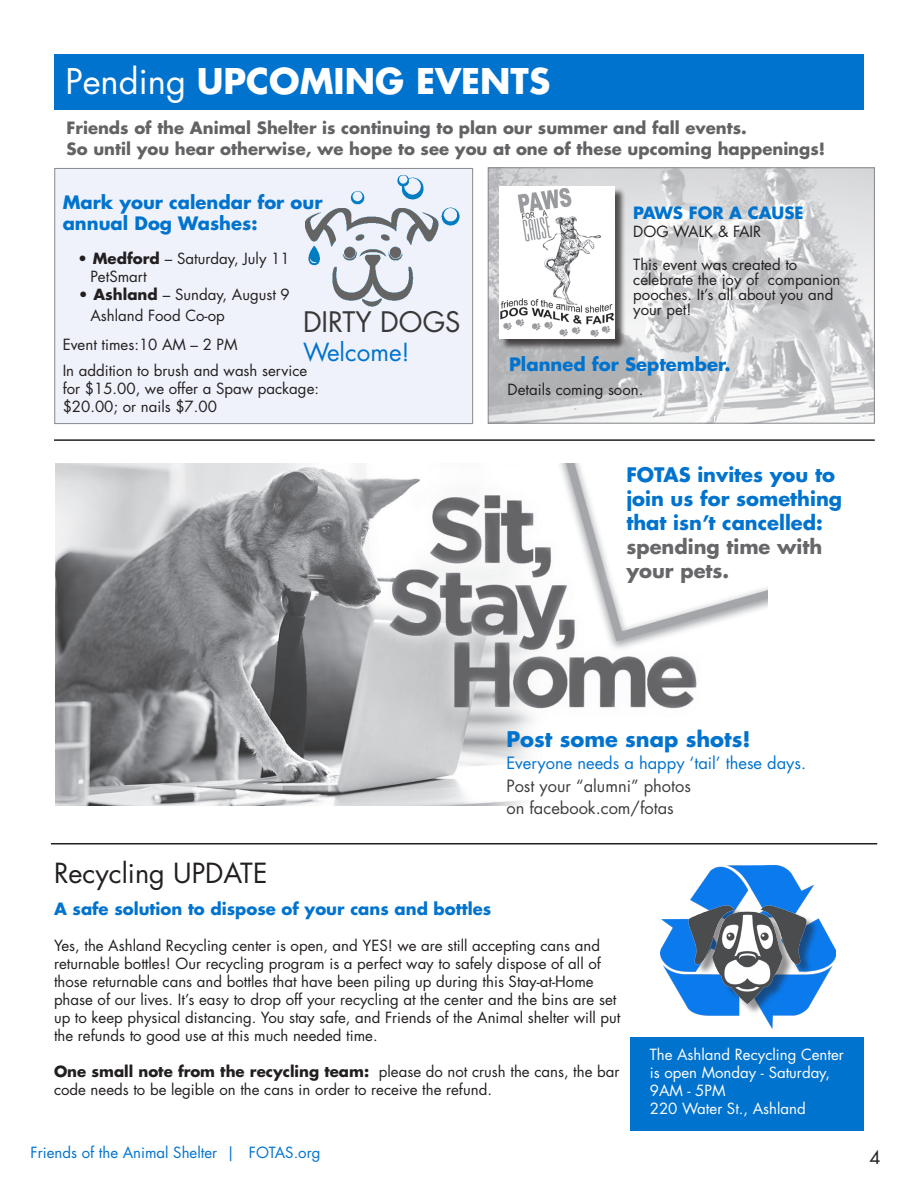
<style>
.page{position:relative;width:918px;height:1188px;background:#fff}
.page>*{position:absolute;margin:0;border:0;box-sizing:border-box;transform-origin:0 0}
.t1{font:700 34.5px "Futura Std";color:#fff}
.t2{font:27.45px "Futura Std";color:#383839}
.t3{font:27px "Futura Std";color:#231f20}
.t4{font:24.3px "Futura Std";color:#0073ce}
.t5{font:700 21px "Futura Std";color:#0073ce}
.t6{font:700 19.5px/24px "Futura Std";color:#0073ce}
.t7{font:700 18px "Futura Std";color:#0073ce}
.t8{font:18px "Futura Std";color:#231f20}
.t9{font:700 16.5px "Futura Std";color:#636366}
.t10{font:700 16.5px "Futura Std";color:#0073ce}
.t11{font:16.5px "Futura Std";color:#3e3e3f}
.t12{font:16.5px "Futura Std";color:#0073ce}
.t13{font:15px/18px "Futura Std";color:#231f20}
.t14{font:15px "Futura Std";color:#fff}
.t15{font:15px "Futura Std";color:#0073ce}
.s1{font-weight:400}
.s2{font-weight:700}
.s3{color:#67676a}
</style>
<div class="page">
<div style="left:54px;top:168px;width:419px;height:256px;background:#eff2fb;border:1px solid #87898c"></div>
<div style="left:630px;top:1037px;width:234px;height:93px;background:#0073ce"></div>
<img style="left:660px;top:866px;width:175px;height:162px">
<img style="left:677px;top:904px;width:149px;height:115px">
<hr style="left:51px;top:843px;width:826px;height:1px;background:#231f20">
<img style="left:306px;top:175px;width:154px;height:132px">
<div style="left:54px;top:54px;width:810px;height:56px;background:#0073ce"></div>
<img style="left:490px;top:169px;width:383px;height:253px">
<div style="left:488px;top:167px;width:387px;height:257px;border:1px solid #848689"></div>
<div style="left:501px;top:188px;width:125px;height:163px;background:#231f20;opacity:.75"></div>
<img style="left:499px;top:186px;width:115px;height:153px">
<hr style="left:54px;top:439px;width:821px;height:2px;background:#231f20">
<img style="left:55px;top:463px;width:713px;height:343px">
<p class="t1" style="left:65px;top:58px;width:486px"><span class="s1">Pending</span> UPCOMING EVENTS</p>
<p class="t9" style="left:67px;top:117px;width:682px">Friends of the Animal Shelter is continuing to plan our summer and fall events.</p>
<p class="t9" style="left:67px;top:138px;width:760px">So until you hear otherwise, we hope to see you at one of these upcoming happenings!</p>
<p class="t7" style="left:63px;top:190px;width:261px">Mark your calendar for our</p>
<p class="t7" style="left:63px;top:212px;width:196px">annual Dog Washes:</p>
<p class="t13" style="left:77px;top:250px;width:214px"><span class="s2">• Medford</span> – Saturday, July 11</p>
<p class="t13" style="left:90px;top:268px;width:58px">PetSmart</p>
<p class="t13" style="left:78px;top:286px;width:213px"><span class="s2">• Ashland</span> – Sunday, August 9</p>
<p class="t13" style="left:90px;top:307px;width:136px">Ashland Food Co-op</p>
<p class="t13" style="left:63px;top:336px;width:176px">Event times:10 AM – 2 PM</p>
<p class="t13" style="left:63px;top:361px;width:258px">In addition to brush and wash service for $15.00, we offer a Spaw package: $20.00; or nails $7.00</p>
<p class="t2" style="left:303px;top:304px;width:159px">DIRTY DOGS</p>
<p class="t4" style="left:303px;top:336px;width:108px">Welcome!</p>
<p class="t10" style="left:633px;top:201px;width:172px">PAWS FOR A CAUSE</p>
<p class="t13" style="left:633px;top:222px;width:129px">DOG WALK &amp; FAIR</p>
<p class="t13" style="left:633px;top:257px;width:209px;line-height:15px">This event was created to celebrate the joy of companion pooches. It’s all about you and your pet!</p>
<p class="t7" style="left:509px;top:352px;width:223px">Planned for September.</p>
<p class="t13" style="left:508px;top:381px;width:137px">Details coming soon.</p>
<p class="t6" style="left:626px;top:463px;width:217px">FOTAS invites you to join us for something that isn’t cancelled: <span class="s3">spending time with your pets.</span></p>
<p class="t5" style="left:506px;top:725px;width:246px">Post some snap shots!</p>
<p class="t12" style="left:506px;top:753px;width:301px">Everyone needs a happy ‘tail’ these days.</p>
<p class="t11" style="left:506px;top:775px;width:186px">Post your “alumni” photos</p>
<p class="t11" style="left:506px;top:798px;width:169px">on facebook.com/fotas</p>
<p class="t3" style="left:54px;top:856px;width:215px">Recycling UPDATE</p>
<p class="t10" style="left:54px;top:898px;width:439px">A safe solution to dispose of your cans and bottles</p>
<p class="t13" style="left:54px;top:937px;width:568px">Yes, the Ashland Recycling center is open, and YES! we are still accepting cans and returnable bottles! Our recycling program is a perfect way to safely dispose of all of those returnable cans and bottles that have been piling up during this Stay-at-Home phase of our lives. It’s easy to drop off your recycling at the center and the bins are set up to keep physical distancing. You stay safe, and Friends of the Animal shelter will put the refunds to good use at this much needed time.</p>
<p class="t13" style="left:54px;top:1063px;width:567px"><span class="s2">One small note from the recycling team:</span> please do not crush the cans, the bar code needs to be legible on the cans in order to receive the refund.</p>
<p class="t15" style="left:31px;top:1143px;width:291px">Friends of the Animal Shelter | FOTAS.org</p>
<p class="t14" style="left:650px;top:1045px;width:196px">The Ashland Recycling Center</p>
<p class="t14" style="left:650px;top:1063px;width:182px">is open Monday - Saturday,</p>
<p class="t14" style="left:650px;top:1081px;width:77px">9AM - 5PM</p>
<p class="t14" style="left:650px;top:1099px;width:158px">220 Water St., Ashland</p>
<p class="t8" style="left:869px;top:1146px;width:13px">4</p>
</div>
